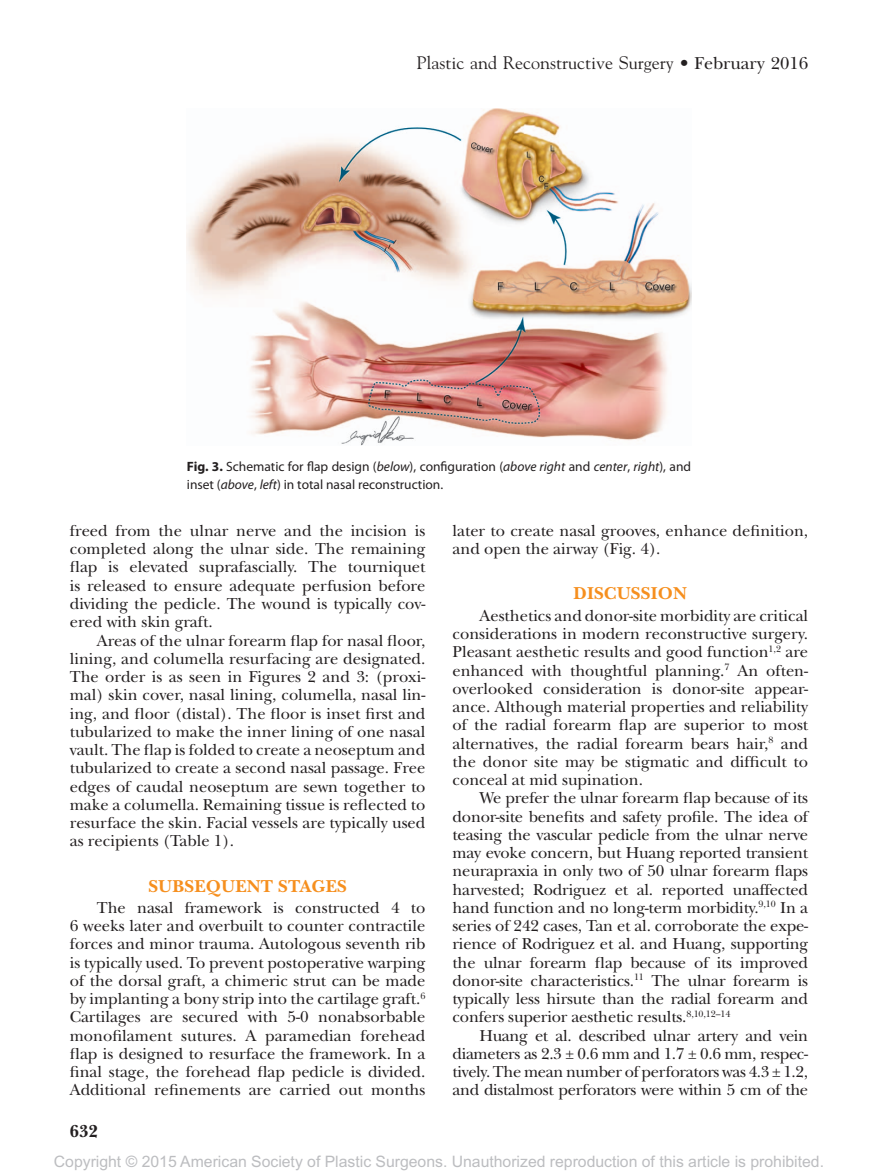
<style>
.page{position:relative;width:878px;height:1175px;background:#fff}
.page>*{position:absolute;margin:0;border:0;box-sizing:border-box;transform-origin:0 0}
.t1{font:18px "Goudy";color:#231f20}
.t2{font:700 18px "New Baskerville";letter-spacing:.01em;color:#f68f1e}
.t3{font:700 18px "New Baskerville";color:#231f20}
.t4{font:16.5px/18.3px "New Baskerville";color:#231f20;text-align:justify}
.t5{font:15.75px "Arial MT Std";color:#bcbdc0}
.t6{font:13.5px/18px "Myriad Pro";color:#231f20}
.s1{font-family:"New Baskerville"}
.s2{font-weight:700}
.s3{font-style:italic}
</style>
<div class="page">
<img style="left:187px;top:108px;width:504px;height:337px">
<p class="t1" style="left:416px;top:51px;width:393px">Plastic and Reconstructive Surgery <span class="s1">• February 2016</span></p>
<p class="t6" style="left:187px;top:457px;width:505px"><span class="s2">Fig. 3.</span> Schematic for flap design (<span class="s3">below</span>), configuration (<span class="s3">above right</span> and <span class="s3">center</span>, <span class="s3">right</span>), and inset (<span class="s3">above</span>, <span class="s3">left</span>) in total nasal reconstruction.</p>
<p class="t4" style="left:70px;top:521px;width:357px">freed from the ulnar nerve and the incision is completed along the ulnar side. The remaining flap is elevated suprafascially. The tourniquet is released to ensure adequate perfusion before dividing the pedicle. The wound is typically cov&shy;ered with skin graft.</p>
<p class="t4" style="left:70px;top:631px;width:357px;text-indent:27px">Areas of the ulnar forearm flap for nasal floor, lining, and columella resurfacing are designated.<br>The order is as seen in Figures 2 and 3: (proxi&shy;mal) skin cover, nasal lining, columella, nasal lin&shy;ing, and floor (distal). The floor is inset first and tubularized to make the inner lining of one nasal vault. The flap is folded to create a neoseptum and tubularized to create a second nasal passage. Free edges of caudal neoseptum are sewn together to make a columella. Remaining tissue is reflected to resurface the skin. Facial vessels are typically used as recipients (Table 1).</p>
<p class="t2" style="left:148px;top:875px;width:200px">SUBSEQUENT STAGES</p>
<p class="t4" style="left:70px;top:898px;width:357px;text-indent:27px">The nasal framework is constructed 4 to 6 weeks later and overbuilt to counter contractile forces and minor trauma. Autologous seventh rib is typically used. To prevent postoperative warping of the dorsal graft, a chimeric strut can be made by implanting a bony strip into the cartilage graft.<sup>6<br></sup>Cartilages are secured with 5-0 nonabsorbable monofilament sutures. A paramedian forehead flap is designed to resurface the framework. In a final stage, the forehead flap pedicle is divided.<br>Additional refinements are carried out months</p>
<p class="t3" style="left:70px;top:1120px;width:30px">632</p>
<p class="t4" style="left:452px;top:521px;width:357px">later to create nasal grooves, enhance definition, and open the airway (Fig. 4).</p>
<p class="t2" style="left:573px;top:583px;width:115px">DISCUSSION</p>
<p class="t4" style="left:452px;top:606px;width:357px;text-indent:27px">Aesthetics and donor-site morbidity are critical considerations in modern reconstructive surgery.<br>Pleasant aesthetic results and good function<sup>1,2</sup> are enhanced with thoughtful planning.<sup>7</sup> An often&shy;overlooked consideration is donor-site appear&shy;ance. Although material properties and reliability of the radial forearm flap are superior to most alternatives, the radial forearm bears hair,<sup>8</sup> and the donor site may be stigmatic and difficult to conceal at mid supination.</p>
<p class="t4" style="left:452px;top:789px;width:357px;text-indent:27px">We prefer the ulnar forearm flap because of its donor-site benefits and safety profile. The idea of teasing the vascular pedicle from the ulnar nerve may evoke concern, but Huang reported transient neurapraxia in only two of 50 ulnar forearm flaps harvested; Rodriguez et al. reported unaffected hand function and no long-term morbidity.<sup>9,10</sup> In a series of 242 cases, Tan et al. corroborate the expe&shy;rience of Rodriguez et al. and Huang, supporting the ulnar forearm flap because of its improved donor-site characteristics.<sup>11</sup> The ulnar forearm is typically less hirsute than the radial forearm and confers superior aesthetic results.<sup>8,10,12–14</sup></p>
<p class="t4" style="left:452px;top:1026px;width:357px;text-indent:27px">Huang et al. described ulnar artery and vein diameters as 2.3 ± 0.6 mm and 1.7 ± 0.6 mm, respec&shy;tively. The mean number of perforators was 4.3 ± 1.2, and distalmost perforators were within 5 cm of the</p>
<p class="t5" style="left:54px;top:1152px;width:771px">Copyright © 2015 American Society of Plastic Surgeons. Unauthorized reproduction of this article is prohibited.</p>
</div>
